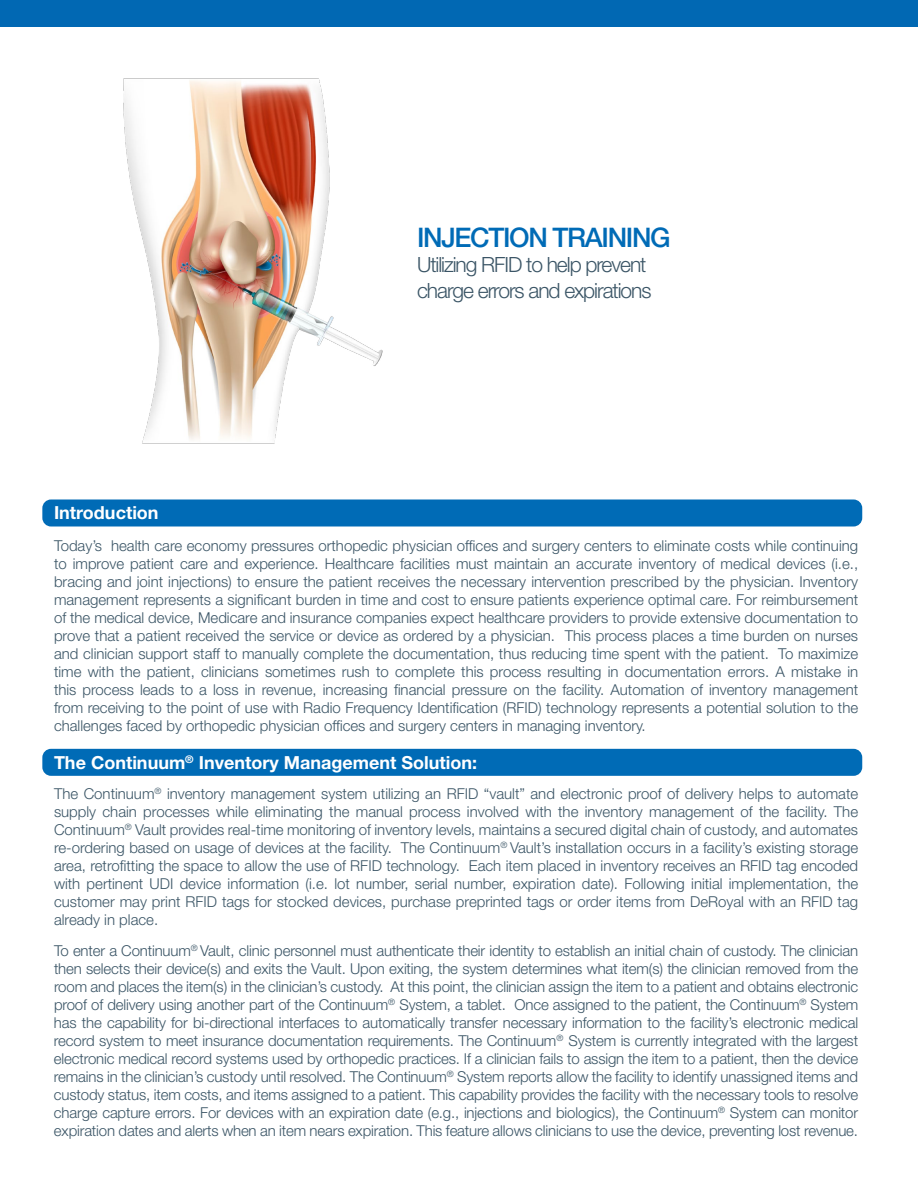
<style>
.page{position:relative;width:918px;height:1188px;background:#fff}
.page>*{position:absolute;margin:0;border:0;box-sizing:border-box;transform-origin:0 0}
.t1{font:500 27px "Helvetica Neue LT Std";letter-spacing:-.05em;color:#006bb6}
.t2{font:300 21px/25.2px "Helvetica Neue LT Std";letter-spacing:-.05em;color:#3b5566}
.t3{font:700 18px "Helvetica Neue LT Std";color:#fff}
.t4{font:300 15px/18px "Helvetica Neue LT Std";color:#3b5566;text-align:justify}
</style>
<div class="page">
<div style="left:0;top:0;width:918px;height:27px;background:#0168b3"></div>
<div style="left:42px;top:500px;width:820px;height:26px;background:#006bb6;border-radius:9px"></div>
<div style="left:42px;top:749px;width:820px;height:27px;background:#006bb6;border-radius:9px"></div>
<img style="left:123px;top:78px;width:260px;height:366px">
<p class="t3" style="left:54px;top:502px;width:106px">Introduction</p>
<p class="t1" style="left:417px;top:221px;width:255px">INJECTION TRAINING</p>
<p class="t2" style="left:417px;top:252px;width:236px">Utilizing RFID to help prevent charge errors and expirations</p>
<p class="t4" style="left:54px;top:537px;width:806px">Today’s health care economy pressures orthopedic physician offices and surgery centers to eliminate costs while continuing to improve patient care and experience. Healthcare facilities must maintain an accurate inventory of medical devices (i.e., bracing and joint injections) to ensure the patient receives the necessary intervention prescribed by the physician. Inventory management represents a significant burden in time and cost to ensure patients experience optimal care. For reimbursement of the medical device, Medicare and insurance companies expect healthcare providers to provide extensive documentation to prove that a patient received the service or device as ordered by a physician. This process places a time burden on nurses and clinician support staff to manually complete the documentation, thus reducing time spent with the patient. To maximize time with the patient, clinicians sometimes rush to complete this process resulting in documentation errors. A mistake in this process leads to a loss in revenue, increasing financial pressure on the facility. Automation of inventory management from receiving to the point of use with Radio Frequency Identification (RFID) technology represents a potential solution to the challenges faced by orthopedic physician offices and surgery centers in managing inventory.</p>
<p class="t3" style="left:54px;top:751px;width:425px">The Continuum<sup>®</sup> Inventory Management Solution:</p>
<p class="t4" style="left:54px;top:784px;width:806px">The Continuum<sup>®</sup> inventory management system utilizing an RFID “vault” and electronic proof of delivery helps to automate supply chain processes while eliminating the manual process involved with the inventory management of the facility. The Continuum<sup>®</sup> Vault provides real-time monitoring of inventory levels, maintains a secured digital chain of custody, and automates re-ordering based on usage of devices at the facility. The Continuum<sup>®</sup> Vault’s installation occurs in a facility’s existing storage area, retrofitting the space to allow the use of RFID technology. Each item placed in inventory receives an RFID tag encoded with pertinent UDI device information (i.e. lot number, serial number, expiration date). Following initial implementation, the customer may print RFID tags for stocked devices, purchase preprinted tags or order items from DeRoyal with an RFID tag already in place.</p>
<p class="t4" style="left:54px;top:942px;width:806px">To enter a Continuum<sup>®</sup> Vault, clinic personnel must authenticate their identity to establish an initial chain of custody. The clinician then selects their device(s) and exits the Vault. Upon exiting, the system determines what item(s) the clinician removed from the room and places the item(s) in the clinician’s custody. At this point, the clinician assign the item to a patient and obtains electronic proof of delivery using another part of the Continuum<sup>®</sup> System, a tablet. Once assigned to the patient, the Continuum<sup>®</sup> System has the capability for bi-directional interfaces to automatically transfer necessary information to the facility’s electronic medical record system to meet insurance documentation requirements. The Continuum<sup>®</sup> System is currently integrated with the largest electronic medical record systems used by orthopedic practices. If a clinician fails to assign the item to a patient, then the device remains in the clinician’s custody until resolved. The Continuum<sup>®</sup> System reports allow the facility to identify unassigned items and custody status, item costs, and items assigned to a patient. This capability provides the facility with the necessary tools to resolve charge capture errors. For devices with an expiration date (e.g., injections and biologics), the Continuum<sup>®</sup> System can monitor expiration dates and alerts when an item nears expiration. This feature allows clinicians to use the device, preventing lost revenue.</p>
</div>
